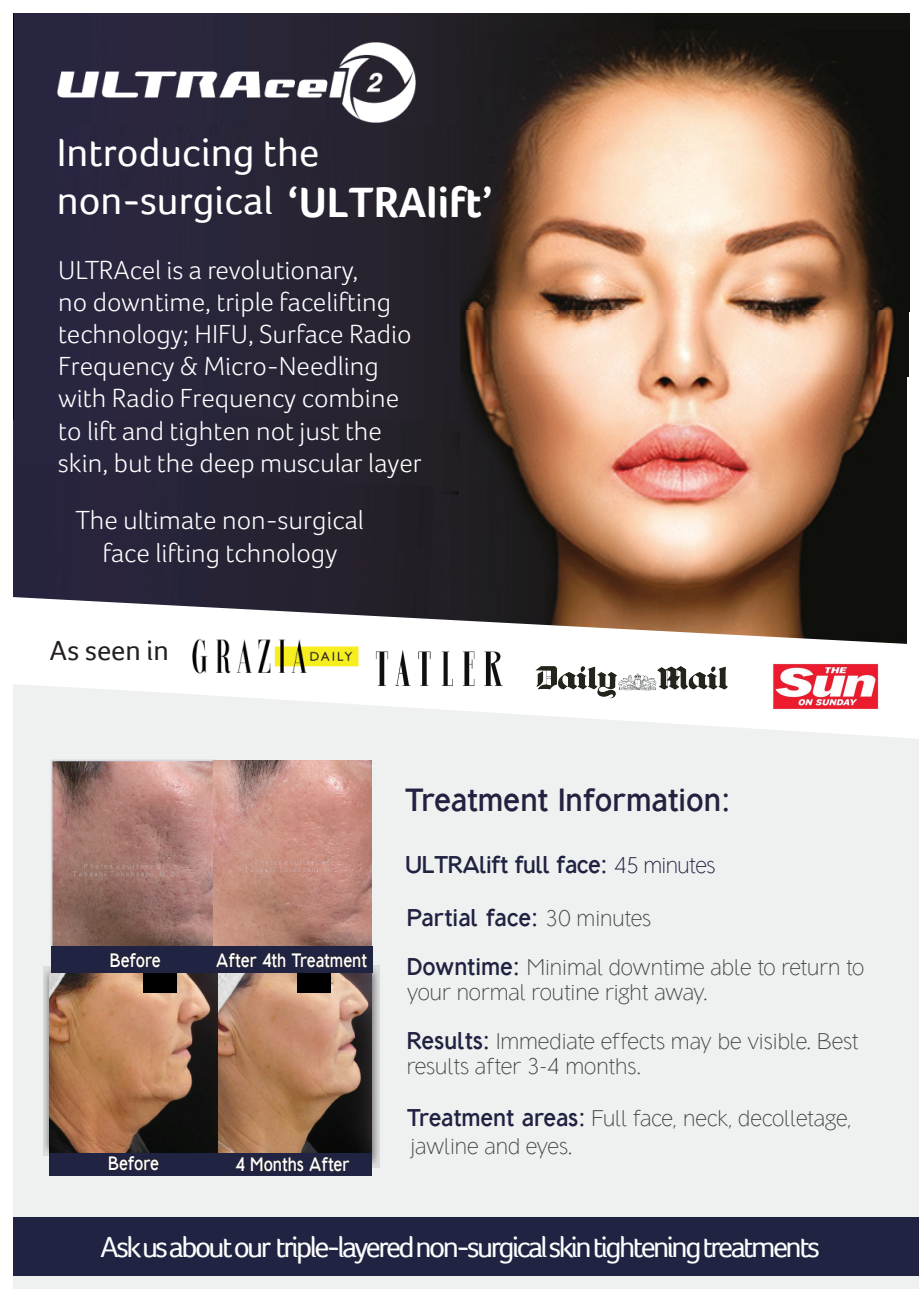
<style>
.page{position:relative;width:919px;height:1289px;background:#fff}
.page>*{position:absolute;margin:0;border:0;box-sizing:border-box;transform-origin:0 0}
.t1{font:700 43.5px "Foco";color:#fff}
.t2{font:40.5px/48px "Foco";color:#fff}
.t3{font:30px "Foco";letter-spacing:-.085em;color:#fdfefe}
.t4{font:700 30px "Seed";color:#222240}
.t5{font:28.5px "Foco";color:#231f20}
.t6{font:300 27px/32.1px "Foco";color:#fff}
.t7{font:700 22.5px "Seed";letter-spacing:-.03em;color:#1f2240}
.t8{font:700 22.5px "Seed";color:#1f2240}
.t9{font:300 21px/25.2px "Seed";color:#414446}
.t10{font:700 18px "Seed";color:#fff;scale:.88 1}
.s1{font-weight:300;font-size:21px}
.s2{font-weight:300;font-size:21px;color:#414446}
.s3{font-weight:700;font-size:22.5px;color:#1f2240}
</style>
<div class="page">
<div style="left:13px;top:731px;width:905px;height:557px;background:#eff0f0"></div>
<img style="left:459px;top:13px;width:450px;height:298px">
<img style="left:459px;top:310px;width:449px;height:66px">
<img style="left:435px;top:374px;width:471px;height:222px">
<img style="left:13px;top:13px;width:446px;height:481px">
<img style="left:13px;top:432px;width:446px;height:58px">
<div style="left:0;top:1217px;width:918px;height:59px;background:#212343"></div>
<div style="left:406px;top:860px;width:474px;height:317px;background:#eff0f0"></div>
<div style="left:403px;top:786px;width:515px;height:52px;background:#eff0f0"></div>
<img style="left:13px;top:462px;width:422px;height:134px">
<svg style="left:13px;top:596px;width:894px;height:135px"></svg>
<svg style="left:43px;top:966px;width:8px;height:190px"></svg>
<svg style="left:372px;top:965px;width:8px;height:202px;background:#bdbdbd"></svg>
<div style="left:50px;top:1149px;width:168px;height:26px;background:#212343"></div>
<svg style="left:109px;top:1155px;width:50px;height:15px"></svg>
<div style="left:213px;top:1152px;width:159px;height:24px;background:#212343"></div>
<svg style="left:235px;top:1157px;width:115px;height:15px"></svg>
<div style="left:0;top:0;width:13px;height:1288px;background:#fff"></div>
<div style="left:525px;top:655px;width:216px;height:43px;background:#fff"></div>
<img style="left:535px;top:666px;width:193px;height:32px">
<img style="left:181px;top:635px;width:181px;height:43px">
<img style="left:370px;top:646px;width:137px;height:46px">
<img style="left:772px;top:660px;width:113px;height:53px">
<img style="left:218px;top:973px;width:154px;height:179px">
<img style="left:50px;top:973px;width:168px;height:179px">
<div style="left:144px;top:973px;width:33px;height:19px;background:#000001"></div>
<div style="left:297px;top:973px;width:33px;height:19px;background:#000001"></div>
<div style="left:22px;top:1176px;width:353px;height:17px;background:#eff0f0"></div>
<img style="left:54px;top:762px;width:158px;height:184px">
<div style="left:51px;top:759px;width:164px;height:200px;border:2px solid #d7d8e1"></div>
<svg style="left:213px;top:760px;width:159px;height:186px;background:#c28e81"></svg>
<div style="left:51px;top:946px;width:168px;height:27px;background:#212343"></div>
<svg style="left:110px;top:952px;width:51px;height:15px"></svg>
<div style="left:211px;top:946px;width:161px;height:27px;background:#212343"></div>
<svg style="left:216px;top:952px;width:151px;height:15px"></svg>
<img style="left:57px;top:43px;width:359px;height:80px">
<h2 class="t2" style="left:57px;top:128px;width:264px">Introducing the non-surgical</h2>
<p class="t6" style="left:58px;top:254px;width:365px">ULTRAcel is a revolutionary,<br>no downtime, triple facelifting technology; HIFU, Surface Radio<br>Frequency &amp; Micro-Needling with Radio Frequency combine to lift and tighten not just the skin, but the deep muscular layer</p>
<h1 class="t1" style="left:287px;top:176px;width:207px">‘ULTRAlift’</h1>
<p class="t6" style="left:76px;top:504px;width:289px;text-align:center">The ultimate non-surgical face lifting tchnology</p>
<p class="t5" style="left:50px;top:634px;width:121px">As seen in</p>
<p class="t10" style="left:110px;top:948px;width:59px">Before</p>
<p class="t10" style="left:216px;top:948px;width:173px">After 4th Treatment</p>
<p class="t10" style="left:108px;top:1151px;width:59px">Before</p>
<p class="t10" style="left:235px;top:1153px;width:131px">4 Months After</p>
<p class="t4" style="left:405px;top:781px;width:327px">Treatment Information:</p>
<p class="t7" style="left:405px;top:850px;width:312px">ULTRAlift full face: <span class="s1">45 minutes</span></p>
<p class="t8" style="left:406px;top:903px;width:246px">Partial face: <span class="s2">30 minutes</span></p>
<p class="t9" style="left:406px;top:954px;width:459px"><span class="s3">Downtime:</span> Minimal downtime able to return to your normal routine right away.</p>
<p class="t9" style="left:406px;top:1028px;width:453px"><span class="s3">Results:</span> Immediate effects may be visible. Best results after 3-4 months.</p>
<p class="t9" style="left:406px;top:1105px;width:447px"><span class="s3">Treatment areas:</span> Full face, neck, decolletage,</p>
<p class="t9" style="left:410px;top:1133px;width:164px">jawline and eyes.</p>
<p class="t3" style="left:100px;top:1229px;width:721px">Ask us about our triple-layered non-surgicalskin tightening treatments</p>
</div>
